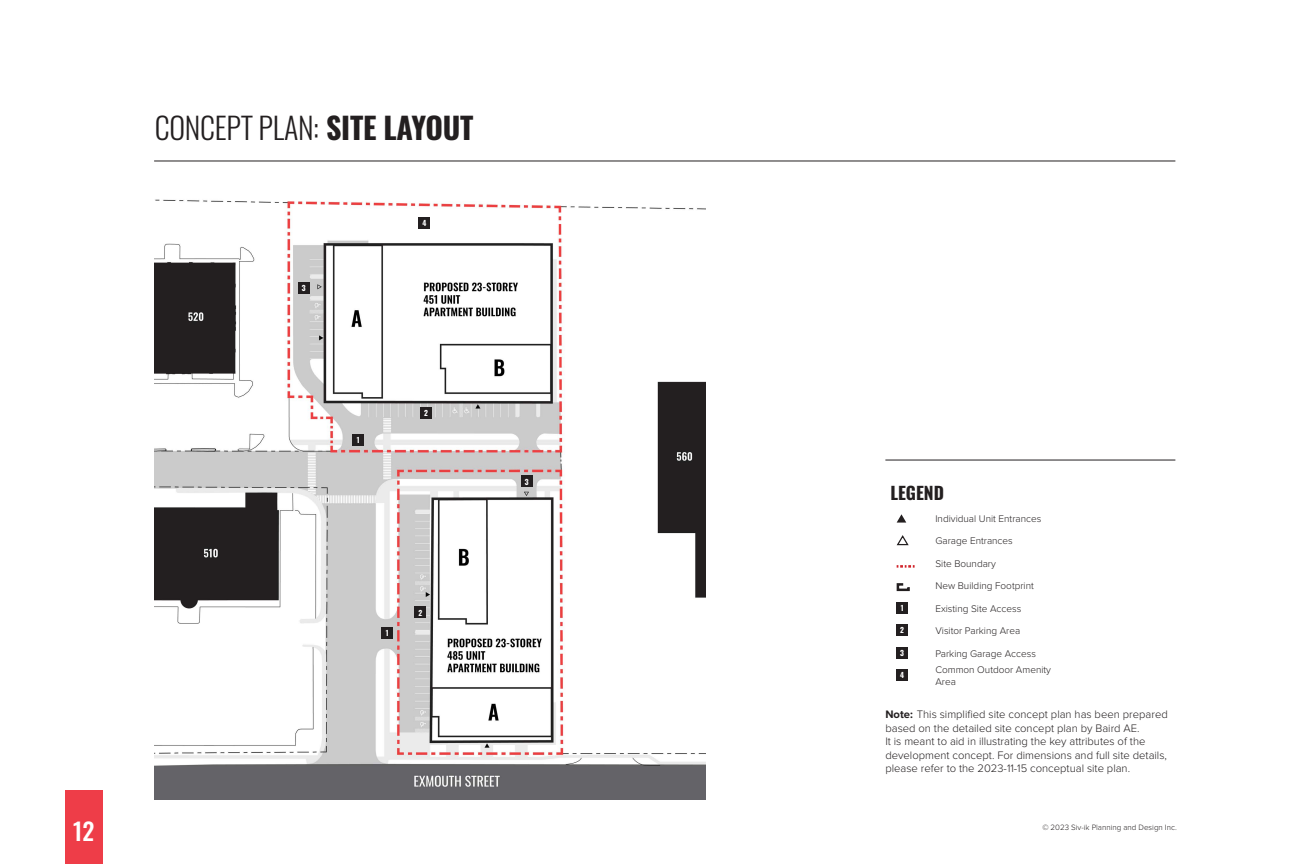
<style>
.page{position:relative;width:1296px;height:864px;background:#fff}
.page>*{position:absolute;margin:0;border:0;box-sizing:border-box;transform-origin:0 0}
.Heading_1{font:300 30px "Oswald";letter-spacing:-.01em;color:#231f20}
.t1{font:500 24px "Oswald";color:#fff}
.Table_Header__Primary{font:700 17.5px "Oswald";color:#231f20}
.t2{font:300 11.25px/13.5px "Proxima Nova";color:#231f20}
.Table_Text{font:300 10px/12px "Proxima Nova";color:#231f20}
.t3{font:300 8px "Proxima Nova";color:#231f20}
.t4{font:700 7.5px "Oswald";color:#fff}
.s1{font-weight:700}
</style>
<div class="page">
<div style="left:65px;top:790px;width:38px;height:74px;background:#ee3d48"></div>
<img style="left:154px;top:199px;width:552px;height:601px">
<hr style="left:154px;top:161px;width:1021px;height:1px;background:#231f20">
<hr style="left:885px;top:460px;width:290px;height:1px;background:#231f20">
<svg style="left:897px;top:514px;width:9px;height:9px"></svg>
<svg style="left:896px;top:535px;width:13px;height:11px"></svg>
<svg style="left:897px;top:565px;width:18px;height:3px"></svg>
<div style="left:897px;top:583px;width:13px;height:8px;border:2px solid #231f20"></div>
<div style="left:903px;top:579px;width:10px;height:8px;background:#fff"></div>
<div style="left:897px;top:602px;width:11px;height:11px;background:#231f20"></div>
<div style="left:897px;top:624px;width:11px;height:12px;background:#231f20"></div>
<div style="left:897px;top:647px;width:11px;height:11px;background:#231f20"></div>
<div style="left:897px;top:669px;width:11px;height:12px;background:#231f20"></div>
<div style="left:382px;top:627px;width:11px;height:12px;background:#231f20"></div>
<div style="left:353px;top:434px;width:11px;height:12px;background:#231f20"></div>
<div style="left:420px;top:408px;width:12px;height:11px;background:#231f20"></div>
<div style="left:521px;top:476px;width:11px;height:11px;background:#231f20"></div>
<div style="left:419px;top:217px;width:11px;height:12px;background:#231f20"></div>
<div style="left:415px;top:607px;width:11px;height:11px;background:#231f20"></div>
<div style="left:298px;top:282px;width:11px;height:12px;background:#231f20"></div>
<h1 class="Heading_1" style="left:155px;top:101px;width:320px">CONCEPT PLAN: <span class="s1">SITE LAYOUT</span></h1>
<h1 class="t4" style="left:302px;top:284px;width:5px">3</h1>
<h1 class="t4" style="left:357px;top:436px;width:4px">1</h1>
<h1 class="t4" style="left:422px;top:219px;width:5px">4</h1>
<h1 class="t4" style="left:424px;top:409px;width:5px">2</h1>
<h1 class="t4" style="left:386px;top:629px;width:4px">1</h1>
<h1 class="t4" style="left:419px;top:609px;width:5px">2</h1>
<h1 class="t4" style="left:525px;top:478px;width:5px">3</h1>
<p class="Table_Header__Primary" style="left:890px;top:484px;width:55px">LEGEND</p>
<p class="Table_Text" style="left:935px;top:512px;width:107px">Individual Unit Entrances</p>
<p class="Table_Text" style="left:935px;top:534px;width:79px">Garage Entrances</p>
<p class="Table_Text" style="left:935px;top:557px;width:62px">Site Boundary</p>
<p class="Table_Text" style="left:935px;top:579px;width:100px">New Building Footprint</p>
<h1 class="t4" style="left:901px;top:604px;width:4px">1</h1>
<p class="Table_Text" style="left:935px;top:602px;width:87px">Existing Site Access</p>
<h1 class="t4" style="left:900px;top:626px;width:5px">2</h1>
<p class="Table_Text" style="left:935px;top:624px;width:86px">Visitor Parking Area</p>
<h1 class="t4" style="left:900px;top:649px;width:5px">3</h1>
<p class="Table_Text" style="left:935px;top:647px;width:102px">Parking Garage Access</p>
<h1 class="t4" style="left:900px;top:671px;width:5px">4</h1>
<p class="Table_Text" style="left:935px;top:663px;width:117px">Common Outdoor Amenity<br>Area</p>
<p class="t2" style="left:885px;top:707px;width:284px"><span class="s1">Note:</span> This simplified site concept plan has been prepared based on the detailed site concept plan by Baird AE.<br>It is meant to aid in illustrating the key attributes of the development concept. For dimensions and full site details, please refer to the 2023-11-15 conceptual site plan.</p>
<h2 class="t1" style="left:73px;top:819px;width:23px">12</h2>
<p class="t3" style="left:1042px;top:821px;width:136px">© 2023 Siv-ik Planning and Design Inc.</p>
</div>
